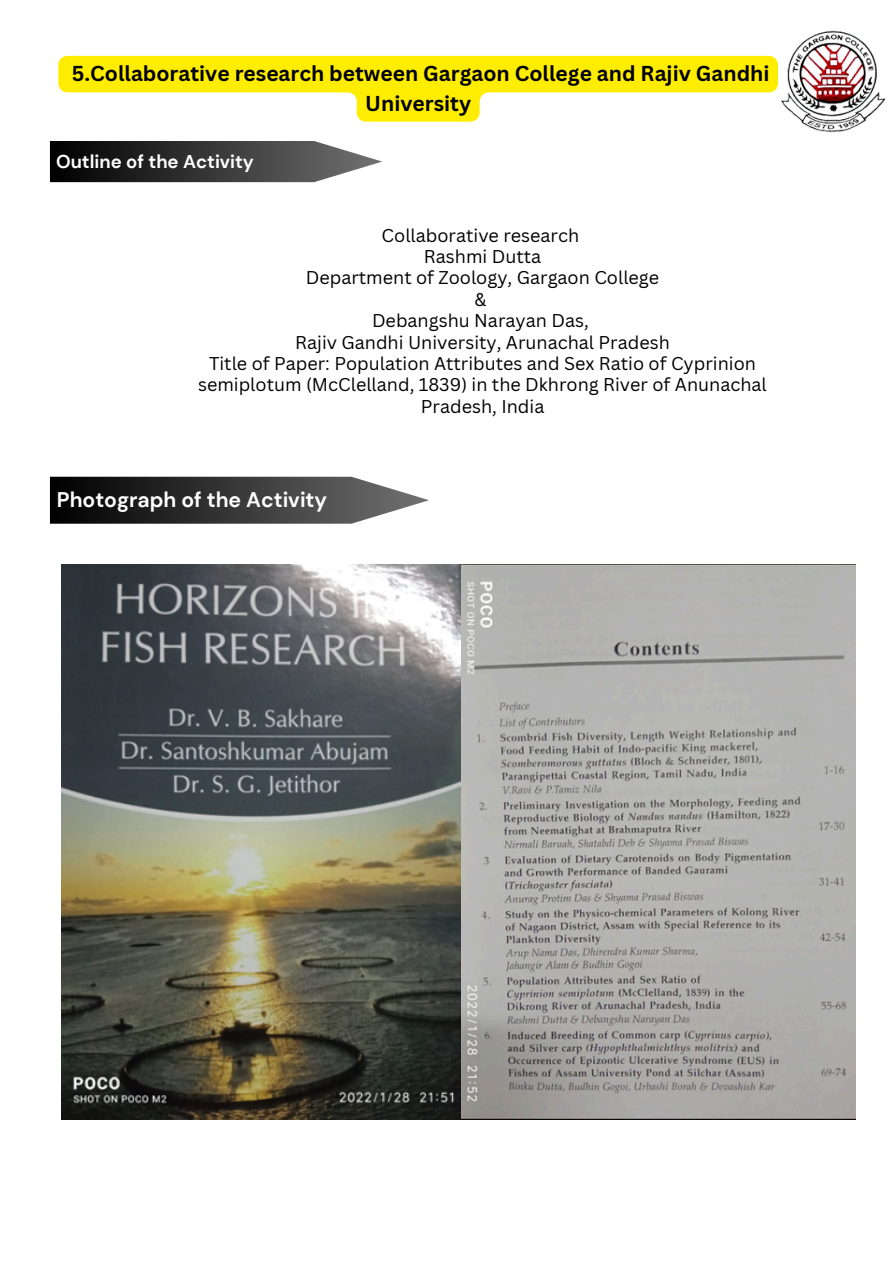
<style>
.page{position:relative;width:894px;height:1264px;background:#fff}
.page>*{position:absolute;margin:0;border:0;box-sizing:border-box;transform-origin:0 0}
.t1{font:700 21.15px "DM Sans";color:#fff}
.t2{font:700 21px/29.2px "Canva Sans";color:#000;text-align:center}
.t3{font:700 18.6px "DM Sans";color:#fff}
.t4{font:18px/21.3px "Canva Sans";color:#000;text-align:center}
</style>
<div class="page">
<img style="left:62px;top:565px;width:793px;height:554px">
<svg style="left:50px;top:141px;width:332px;height:41px;background:#474747"></svg>
<svg style="left:50px;top:476px;width:379px;height:47px;background:#4a4a4a"></svg>
<svg style="left:58px;top:56px;width:719px;height:66px;fill:#ffed00"></svg>
<img style="left:777px;top:30px;width:109px;height:103px">
<p class="t2" style="left:72px;top:59px;width:699px">5.Collaborative research between Gargaon College and Rajiv Gandhi<br>University</p>
<p class="t3" style="left:56px;top:149px;width:199px">Outline of the Activity</p>
<h1 class="t4" style="left:381px;top:224px;width:199px">Collaborative research</h1>
<p class="t4" style="left:424px;top:245px;width:119px">Rashmi Dutta</p>
<p class="t4" style="left:306px;top:267px;width:355px">Department of Zoology, Gargaon College</p>
<p class="t4" style="left:474px;top:288px;width:13px">&amp;</p>
<p class="t4" style="left:372px;top:309px;width:218px">Debangshu Narayan Das,</p>
<p class="t4" style="left:295px;top:331px;width:376px">Rajiv Gandhi University, Arunachal Pradesh</p>
<p class="t4" style="left:198px;top:352px;width:570px">Title of Paper: Population Attributes and Sex Ratio of Cyprinion semiplotum (McClelland, 1839) in the Dkhrong River of Anunachal<br>Pradesh, India</p>
<h1 class="t1" style="left:57px;top:486px;width:272px">Photograph of the Activity</h1>
</div>
